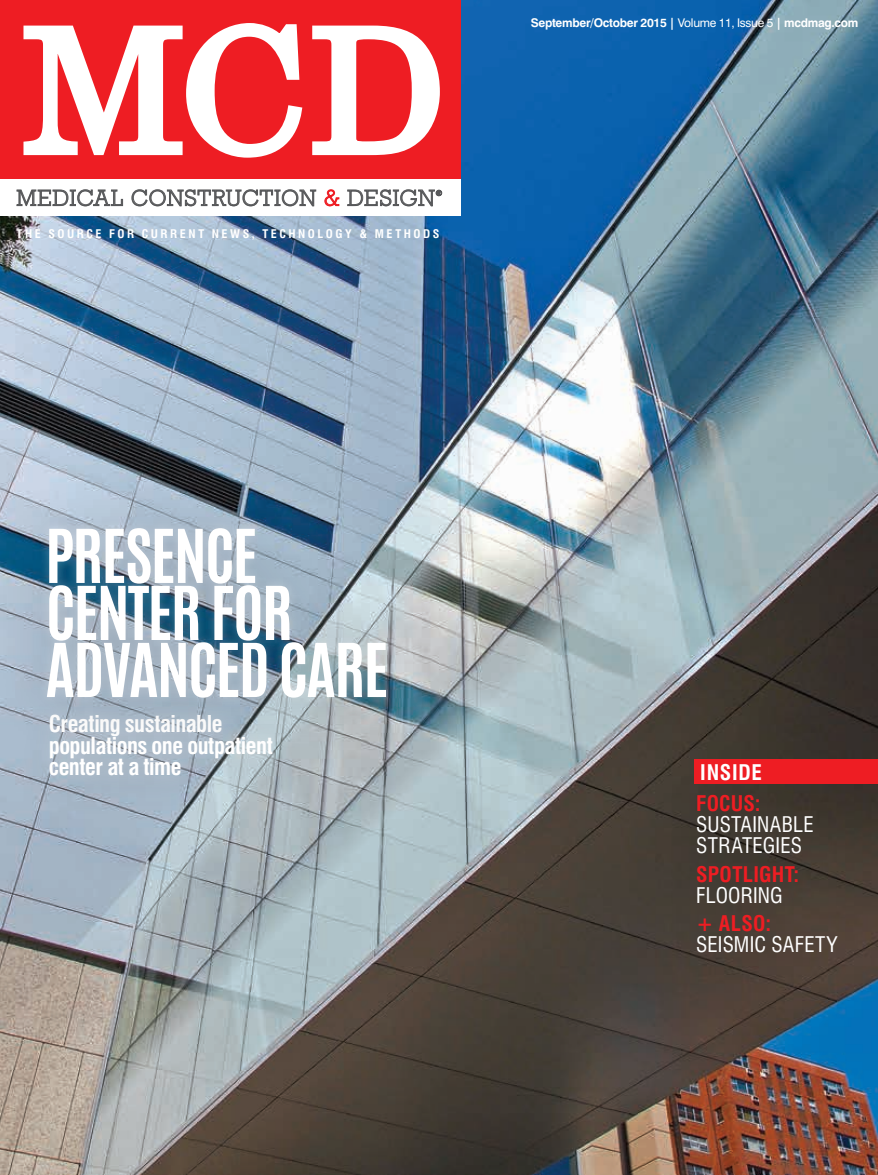
<style>
.page{position:relative;width:878px;height:1175px;background:#fff}
.page>*{position:absolute;margin:0;border:0;box-sizing:border-box;transform-origin:0 0}
.t1{font:700 63px/57px "Antonio";letter-spacing:-.03em;color:#fff}
.t2{font:300 23.1px "Rockwell";letter-spacing:.03em;color:#57585a}
.t3{font:700 condensed 22.65px/21.5px "Swiss 721 BT";letter-spacing:-.02em;color:#fff}
.t4{font:condensed 21px/21px "Swiss 721 BT";letter-spacing:.01em;color:#fff}
.t5{font:700 condensed 21px "Swiss 721 BT";letter-spacing:.01em;color:#ee1d23}
.t6{font:700 condensed 21px "Swiss 721 BT";letter-spacing:.035em;color:#fff}
.t7{font:700 12px "Swiss 721 BT";letter-spacing:-.025em;color:#fff}
.t8{font:700 condensed 11.7px "Swiss 721 BT";letter-spacing:.21em;color:#fff;scale:1.04 1}
.t9{font:300 7.5px "Rockwell";color:#57585a}
.s1{color:#ee1d23}
.s2{font-weight:400}
</style>
<div class="page">
<img style="left:0;top:0;width:878px;height:1174px">
<div style="left:0;top:0;width:460px;height:180px;background:#ee1d23"></div>
<svg style="left:23px;top:23px;width:417px;height:135px"></svg>
<div style="left:0;top:180px;width:460px;height:36px;background:#fff"></div>
<svg style="left:17px;top:189px;width:106px;height:17px"></svg>
<svg style="left:132px;top:189px;width:184px;height:17px"></svg>
<svg style="left:324px;top:189px;width:15px;height:17px"></svg>
<svg style="left:347px;top:189px;width:95px;height:17px"></svg>
<div style="left:665px;top:763px;width:202px;height:222px;background:#231f20;opacity:.4"></div>
<div style="left:694px;top:759px;width:184px;height:25px;background:#ee1d23"></div>
<div style="left:15px;top:684px;width:299px;height:138px;background:#231f20;opacity:.2"></div>
<div style="left:32px;top:696px;width:257px;height:97px;background:#fff;opacity:.27"></div>
<div style="left:0;top:471px;width:437px;height:290px;background:#050101;opacity:.2"></div>
<div style="left:36px;top:518px;width:360px;height:190px;background:#fff;opacity:.27"></div>
<p class="t2" style="left:17px;top:185px;width:419px">MEDICAL CONSTRUCTION <span class="s1">&amp;</span> DESIGN</p>
<p class="t9" style="left:436px;top:189px;width:8px">®</p>
<p class="t8" style="left:17px;top:226px;width:408px">THE SOURCE FOR CURRENT NEWS, TECHNOLOGY &amp; METHODS</p>
<p class="t7" style="left:530px;top:16px;width:329px">September/October 2015 | <span class="s2">Volume 11, Issue 5</span> | mcdmag.com</p>
<h1 class="t1" style="left:45px;top:528px;width:345px">PRESENCE<br>CENTER FOR<br>ADVANCED CARE</h1>
<p class="t3" style="left:49px;top:713px;width:226px">Creating sustainable populations one outpatient center at a time</p>
<p class="t6" style="left:700px;top:760px;width:63px">INSIDE</p>
<p class="t5" style="left:696px;top:790px;width:66px">FOCUS:</p>
<p class="t4" style="left:696px;top:814px;width:119px">SUSTAINABLE<br>STRATEGIES</p>
<p class="t5" style="left:696px;top:861px;width:105px">SPOTLIGHT:</p>
<p class="t4" style="left:696px;top:884px;width:88px">FLOORING</p>
<p class="t5" style="left:696px;top:910px;width:76px">+ ALSO:</p>
<p class="t4" style="left:696px;top:934px;width:143px">SEISMIC SAFETY</p>
</div>
